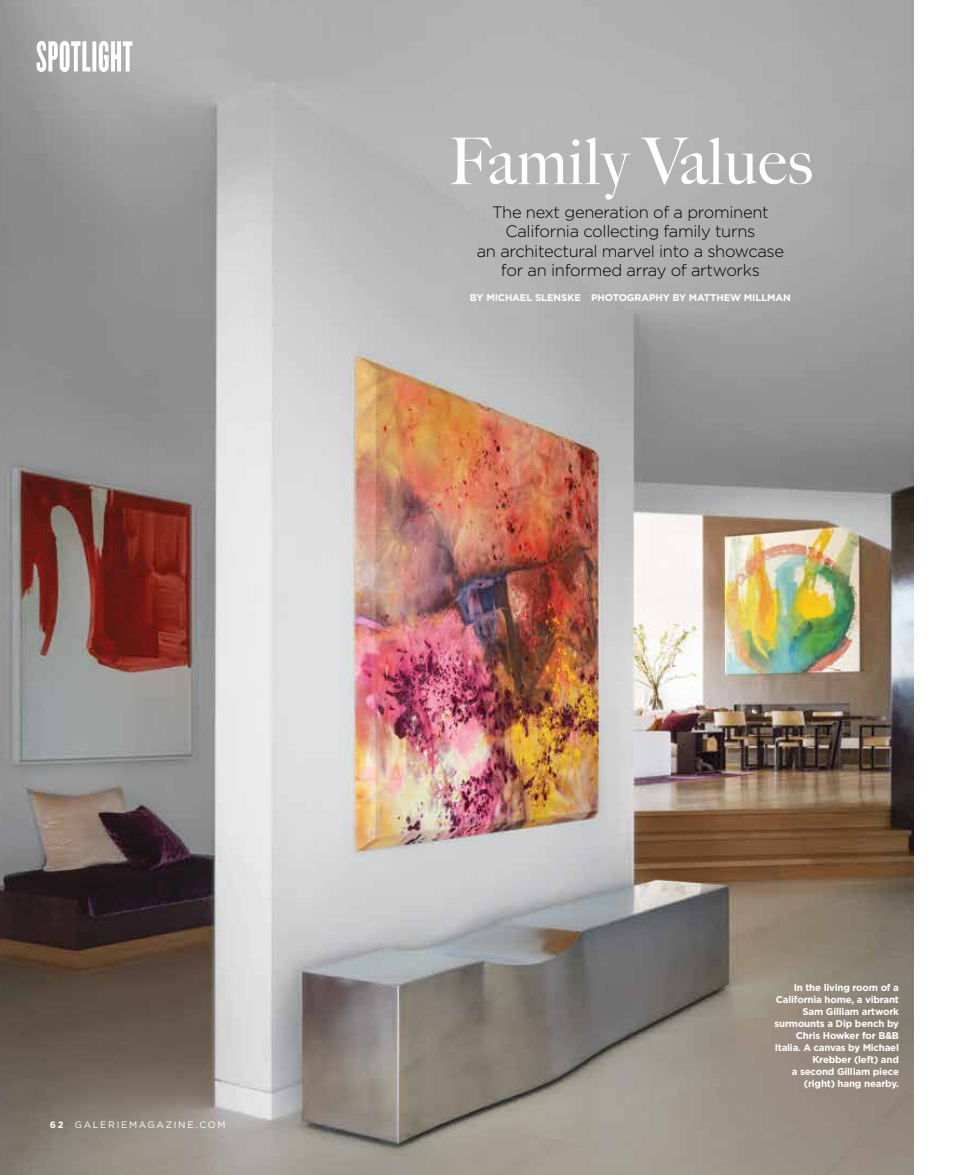
<style>
.page{position:relative;width:964px;height:1175px;background:#fff}
.page>*{position:absolute;margin:0;border:0;box-sizing:border-box;transform-origin:0 0}
.t1{font:500 64.5px "Big Caslon";letter-spacing:.005em;color:#fff}
.t2{font:300 16.5px/19.5px "Gotham";letter-spacing:-.02em;color:#000;text-align:center}
.t3{font:700 9.75px/12px "Gotham";letter-spacing:-.02em;color:#fff;text-align:right}
.t4{font:9.3px "Gotham";letter-spacing:.175em;color:#fff}
.s1{font-weight:700;font-size:9.15px}
</style>
<div class="page">
<img style="left:0;top:0;width:913px;height:1174px">
<svg style="left:37px;top:41px;width:95px;height:31px"></svg>
<h1 class="t1" style="left:448px;top:108px;width:366px">Family Values</h1>
<h2 class="t2" style="left:477px;top:201px;width:309px">The next generation of a prominent California collecting family turns<br>an architectural marvel into a showcase for an informed array of artworks</h2>
<p class="t3" style="left:470px;top:291px;width:322px">BY MICHAEL SLENSKE PHOTOGRAPHY BY MATTHEW MILLMAN</p>
<p class="t4" style="left:50px;top:1119px;width:177px"><span class="s1">62</span> GALERIEMAGAZINE.COM</p>
<p class="t3" style="left:774px;top:981px;width:126px">In the living room of a<br>California home, a vibrant<br>Sam Gilliam artwork surmounts a Dip bench by<br>Chris Howker for B&amp;B<br>Italia. A canvas by Michael<br>Krebber (left) and<br>a second Gilliam piece (right) hang nearby.</p>
</div>
